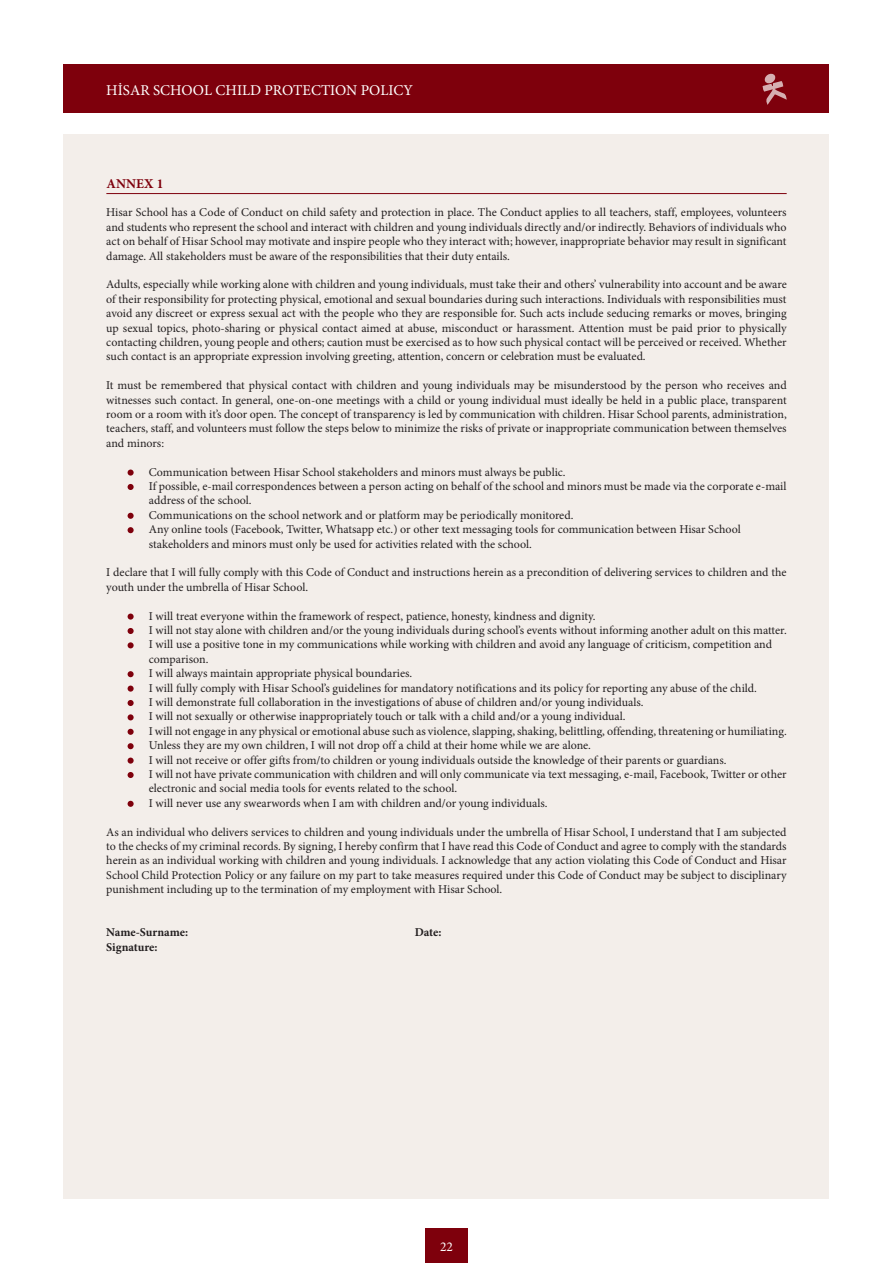
<style>
.page{position:relative;width:893px;height:1263px;background:#fff}
.page>*{position:absolute;margin:0;border:0;box-sizing:border-box;transform-origin:0 0}
.t1{font:15px "Minion Pro";color:#fff}
.t2{font:700 13.5px "Minion Pro";letter-spacing:.01em;color:#7e000c}
.t3{font:13.5px "Minion Pro";color:#fff}
.t4{font:12px/14.4px "Minion Pro";color:#231f20;text-align:justify}
.t5{font:700 12px "Minion Pro";letter-spacing:-.005em;color:#231f20}
</style>
<div class="page">
<div style="left:425px;top:1229px;width:43px;height:34px;background:#7e000c"></div>
<div style="left:64px;top:134px;width:765px;height:1065px;background:#f3eeea"></div>
<hr style="left:106px;top:193px;width:681px;height:1px;background:#7e000c">
<div style="left:128px;top:469px;width:6px;height:7px;background:#7e000c;border-radius:50%"></div>
<svg style="left:128px;top:484px;width:6px;height:6px"></svg>
<svg style="left:128px;top:513px;width:6px;height:6px"></svg>
<svg style="left:128px;top:527px;width:6px;height:6px"></svg>
<div style="left:128px;top:613px;width:6px;height:7px;background:#7e000c;border-radius:50%"></div>
<svg style="left:128px;top:628px;width:6px;height:6px"></svg>
<svg style="left:128px;top:642px;width:6px;height:6px"></svg>
<svg style="left:128px;top:671px;width:6px;height:6px"></svg>
<div style="left:128px;top:685px;width:6px;height:7px;background:#7e000c;border-radius:50%"></div>
<svg style="left:128px;top:700px;width:6px;height:6px"></svg>
<svg style="left:128px;top:714px;width:6px;height:6px"></svg>
<svg style="left:128px;top:729px;width:6px;height:6px"></svg>
<svg style="left:128px;top:743px;width:6px;height:6px"></svg>
<div style="left:128px;top:757px;width:6px;height:7px;background:#7e000c;border-radius:50%"></div>
<svg style="left:128px;top:772px;width:6px;height:6px"></svg>
<svg style="left:128px;top:801px;width:6px;height:6px"></svg>
<div style="left:64px;top:64px;width:765px;height:48px;background:#7e000c"></div>
<svg style="left:763px;top:73px;width:24px;height:32px"></svg>
<p class="t1" style="left:106px;top:80px;width:308px">HİSAR SCHOOL CHILD PROTECTION POLICY</p>
<p class="t2" style="left:106px;top:174px;width:59px">ANNEX 1</p>
<p class="t4" style="left:106px;top:205px;width:682px">Hisar School has a Code of Conduct on child safety and protection in place. The Conduct applies to all teachers, staff, employees, volunteers and students who represent the school and interact with children and young individuals directly and/or indirectly. Behaviors of individuals who act on behalf of Hisar School may motivate and inspire people who they interact with; however, inappropriate behavior may result in significant damage. All stakeholders must be aware of the responsibilities that their duty entails.</p>
<p class="t4" style="left:106px;top:277px;width:682px">Adults, especially while working alone with children and young individuals, must take their and others’ vulnerability into account and be aware of their responsibility for protecting physical, emotional and sexual boundaries during such interactions. Individuals with responsibilities must avoid any discreet or express sexual act with the people who they are responsible for. Such acts include seducing remarks or moves, bringing up sexual topics, photo-sharing or physical contact aimed at abuse, misconduct or harassment. Attention must be paid prior to physically contacting children, young people and others; caution must be exercised as to how such physical contact will be perceived or received. Whether such contact is an appropriate expression involving greeting, attention, concern or celebration must be evaluated.</p>
<p class="t4" style="left:106px;top:378px;width:682px">It must be remembered that physical contact with children and young individuals may be misunderstood by the person who receives and witnesses such contact. In general, one-on-one meetings with a child or young individual must ideally be held in a public place, transparent room or a room with it’s door open. The concept of transparency is led by communication with children. Hisar School parents, administration, teachers, staff, and volunteers must follow the steps below to minimize the risks of private or inappropriate communication between themselves and minors:</p>
<p class="t4" style="left:149px;top:465px;width:418px">Communication between Hisar School stakeholders and minors must always be public.</p>
<p class="t4" style="left:149px;top:479px;width:639px">If possible, e-mail correspondences between a person acting on behalf of the school and minors must be made via the corporate e-mail</p>
<p class="t4" style="left:149px;top:493px;width:104px">address of the school.</p>
<p class="t4" style="left:149px;top:508px;width:426px">Communications on the school network and or platform may be periodically monitored.</p>
<p class="t4" style="left:149px;top:522px;width:593px">Any online tools (Facebook, Twitter, Whatsapp etc.) or other text messaging tools for communication between Hisar School</p>
<p class="t4" style="left:149px;top:537px;width:384px">stakeholders and minors must only be used for activities related with the school.</p>
<p class="t4" style="left:106px;top:565px;width:682px">I declare that I will fully comply with this Code of Conduct and instructions herein as a precondition of delivering services to children and the youth under the umbrella of Hisar School.</p>
<p class="t4" style="left:149px;top:609px;width:448px">I will treat everyone within the framework of respect, patience, honesty, kindness and dignity.</p>
<p class="t4" style="left:149px;top:623px;width:639px">I will not stay alone with children and/or the young individuals during school’s events without informing another adult on this matter.</p>
<p class="t4" style="left:149px;top:637px;width:625px">I will use a positive tone in my communications while working with children and avoid any language of criticism, competition and</p>
<p class="t4" style="left:149px;top:652px;width:61px">comparison.</p>
<p class="t4" style="left:149px;top:666px;width:265px">I will always maintain appropriate physical boundaries.</p>
<p class="t4" style="left:149px;top:681px;width:610px">I will fully comply with Hisar School’s guidelines for mandatory notifications and its policy for reporting any abuse of the child.</p>
<p class="t4" style="left:149px;top:695px;width:496px">I will demonstrate full collaboration in the investigations of abuse of children and/or young individuals.</p>
<p class="t4" style="left:149px;top:709px;width:478px">I will not sexually or otherwise inappropriately touch or talk with a child and/or a young individual.</p>
<p class="t4" style="left:149px;top:724px;width:639px">I will not engage in any physical or emotional abuse such as violence, slapping, shaking, belittling, offending, threatening or humiliating.</p>
<p class="t4" style="left:149px;top:738px;width:444px">Unless they are my own children, I will not drop off a child at their home while we are alone.</p>
<p class="t4" style="left:149px;top:753px;width:579px">I will not receive or offer gifts from/to children or young individuals outside the knowledge of their parents or guardians.</p>
<p class="t4" style="left:149px;top:767px;width:639px">I will not have private communication with children and will only communicate via text messaging, e-mail, Facebook, Twitter or other</p>
<p class="t4" style="left:149px;top:781px;width:310px">electronic and social media tools for events related to the school.</p>
<p class="t4" style="left:149px;top:796px;width:400px">I will never use any swearwords when I am with children and/or young individuals.</p>
<p class="t4" style="left:106px;top:825px;width:682px">As an individual who delivers services to children and young individuals under the umbrella of Hisar School, I understand that I am subjected to the checks of my criminal records. By signing, I hereby confirm that I have read this Code of Conduct and agree to comply with the standards herein as an individual working with children and young individuals. I acknowledge that any action violating this Code of Conduct and Hisar School Child Protection Policy or any failure on my part to take measures required under this Code of Conduct may be subject to disciplinary punishment including up to the termination of my employment with Hisar School.</p>
<p class="t5" style="left:106px;top:924px;width:83px">Name-Surname:</p>
<p class="t5" style="left:415px;top:924px;width:28px">Date:</p>
<p class="t5" style="left:106px;top:938px;width:53px">Signature:</p>
<p class="t3" style="left:440px;top:1237px;width:14px">22</p>
</div>
